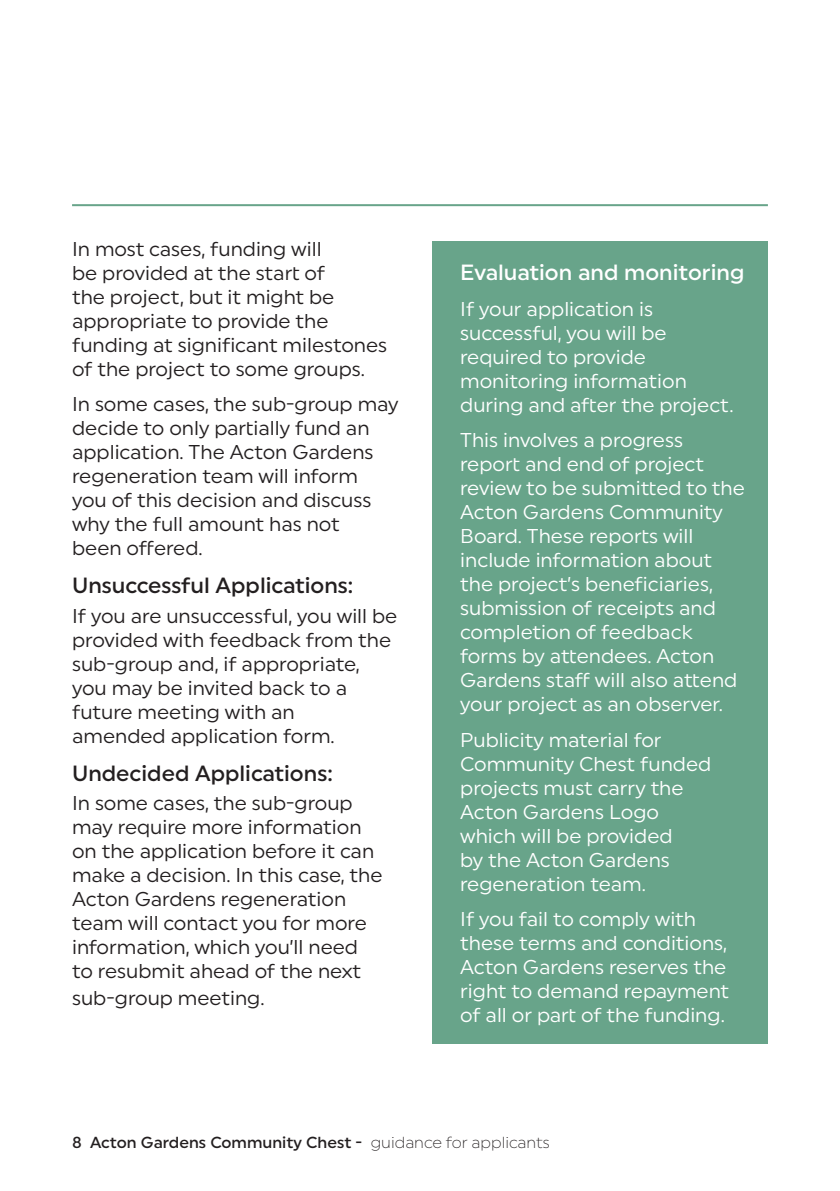
<style>
.page{position:relative;width:840px;height:1191px;background:#fff}
.page>*{position:absolute;margin:0;border:0;box-sizing:border-box;transform-origin:0 0}
.sub_heading{font:500 22px "Uniform";color:#231f20}
.body{font:500 22px "Uniform";color:#fff}
.body-2{font:20px/24px "Uniform";color:#231f20}
.body-3{font:20px/24px "Uniform";color:#fff}
.t1{font:500 16px "Uniform";color:#231f20}
.s1{font-weight:300}
</style>
<div class="page">
<hr style="left:72px;top:204px;width:695px;height:2px;background:#68a48a">
<div style="left:432px;top:241px;width:335px;height:802px;background:#68a48a"></div>
<p class="body-2" style="left:72px;top:237px;width:316px">In most cases, funding will<br>be provided at the start of<br>the project, but it might be appropriate to provide the funding at significant milestones of the project to some groups.</p>
<p class="body-2" style="left:72px;top:392px;width:328px">In some cases, the sub-group may decide to only partially fund an application. The Acton Gardens regeneration team will inform<br>you of this decision and discuss why the full amount has not<br>been offered.</p>
<p class="sub_heading" style="left:72px;top:572px;width:282px">Unsuccessful Applications:</p>
<p class="body-2" style="left:72px;top:603px;width:326px">If you are unsuccessful, you will be provided with feedback from the sub-group and, if appropriate, you may be invited back to a future meeting with an<br>amended application form.</p>
<p class="sub_heading" style="left:72px;top:760px;width:262px">Undecided Applications:</p>
<p class="body-2" style="left:72px;top:791px;width:312px">In some cases, the sub-group may require more information on the application before it can make a decision. In this case, the<br>Acton Gardens regeneration team will contact you for more information, which you’ll need to resubmit ahead of the next</p>
<p class="body-2" style="left:72px;top:985px;width:194px">sub-group meeting.</p>
<p class="body" style="left:460px;top:259px;width:285px">Evaluation and monitoring</p>
<p class="body-3" style="left:460px;top:296px;width:275px">If your application is successful, you will be required to provide monitoring information during and after the project.</p>
<p class="body-3" style="left:460px;top:428px;width:286px">This involves a progress report and end of project review to be submitted to the<br>Acton Gardens Community<br>Board. These reports will include information about the project’s beneficiaries, submission of receipts and completion of feedback forms by attendees. Acton<br>Gardens staff will also attend your project as an observer.</p>
<p class="body-3" style="left:460px;top:727px;width:252px">Publicity material for<br>Community Chest funded projects must carry the<br>Acton Gardens Logo which will be provided<br>by the Acton Gardens regeneration team.</p>
<p class="body-3" style="left:460px;top:906px;width:270px">If you fail to comply with these terms and conditions,<br>Acton Gardens reserves the right to demand repayment of all or part of the funding.</p>
<p class="t1" style="left:72px;top:1132px;width:479px">8 Acton Gardens Community Chest - <span class="s1">guidance for applicants</span></p>
</div>
